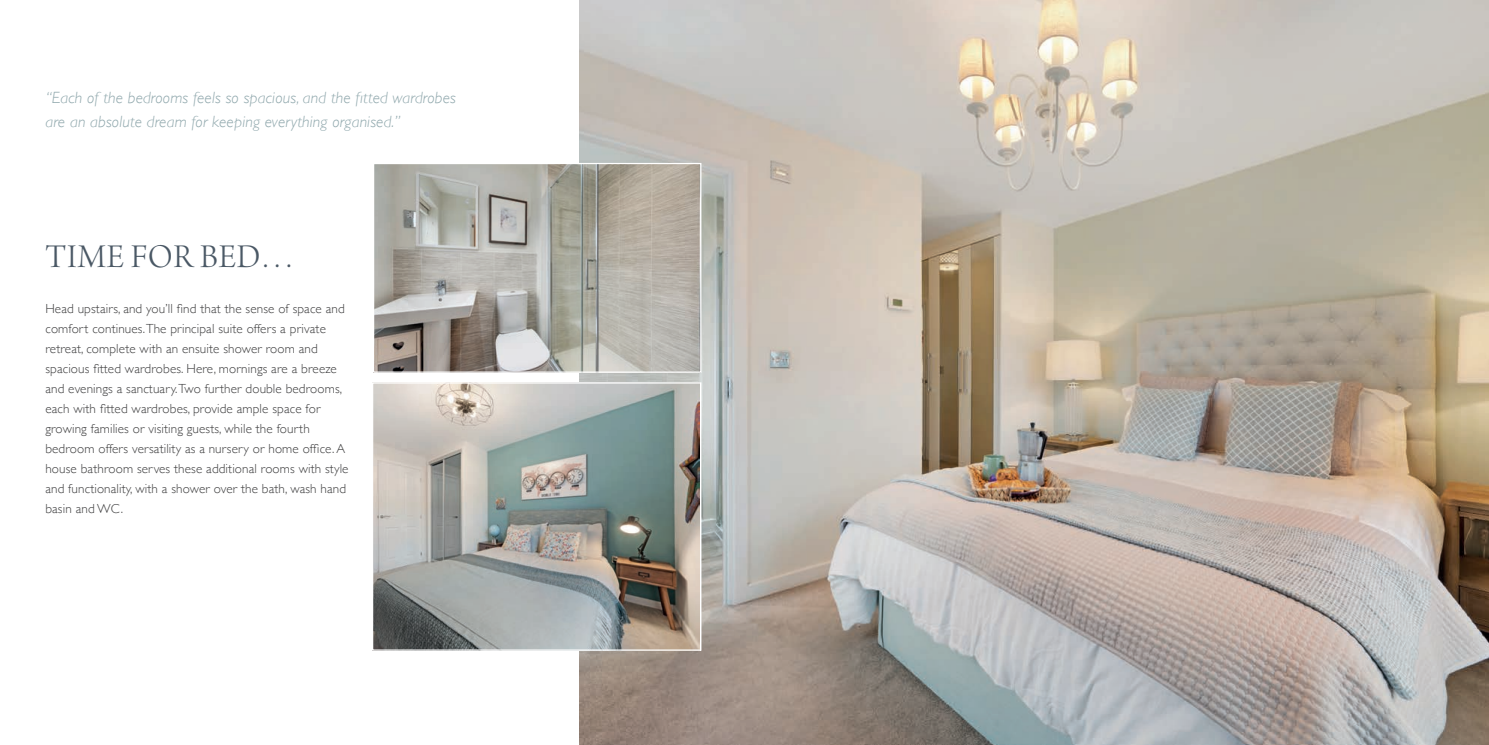
<style>
.page{position:relative;width:1489px;height:745px;background:#fff}
.page>*{position:absolute;margin:0;border:0;box-sizing:border-box;transform-origin:0 0}
.t1{font:35px "Arno Pro Light Display";letter-spacing:.02em;color:#4a5865}
.t2{font:italic 300 16.25px/23.8px "Gill Sans";letter-spacing:.01em;color:#8fa7ac}
.t3{font:300 13.12px/20px "Gill Sans";letter-spacing:.01em;color:#3e3e3f}
</style>
<div class="page">
<img style="left:579px;top:0;width:909px;height:744px">
<img style="left:374px;top:384px;width:325px;height:264px">
<div style="left:372px;top:382px;width:329px;height:268px;border:1px solid #fff"></div>
<img style="left:375px;top:165px;width:324px;height:205px">
<div style="left:373px;top:163px;width:328px;height:209px;border:1px solid #fff"></div>
<p class="t2" style="left:45px;top:86px;width:412px">“Each of the bedrooms feels so spacious, and the fitted wardrobes are an absolute dream for keeping everything organised.”</p>
<h1 class="t1" style="left:46px;top:237px;width:250px">TIME FOR BED…</h1>
<p class="t3" style="left:45px;top:297px;width:304px">Head upstairs, and you’ll find that the sense of space and comfort continues. The principal suite offers a private retreat, complete with an ensuite shower room and spacious fitted wardrobes. Here, mornings are a breeze and evenings a sanctuary. Two further double bedrooms, each with fitted wardrobes, provide ample space for growing families or visiting guests, while the fourth bedroom offers versatility as a nursery or home office. A house bathroom serves these additional rooms with style and functionality, with a shower over the bath, wash hand basin and WC.</p>
</div>
